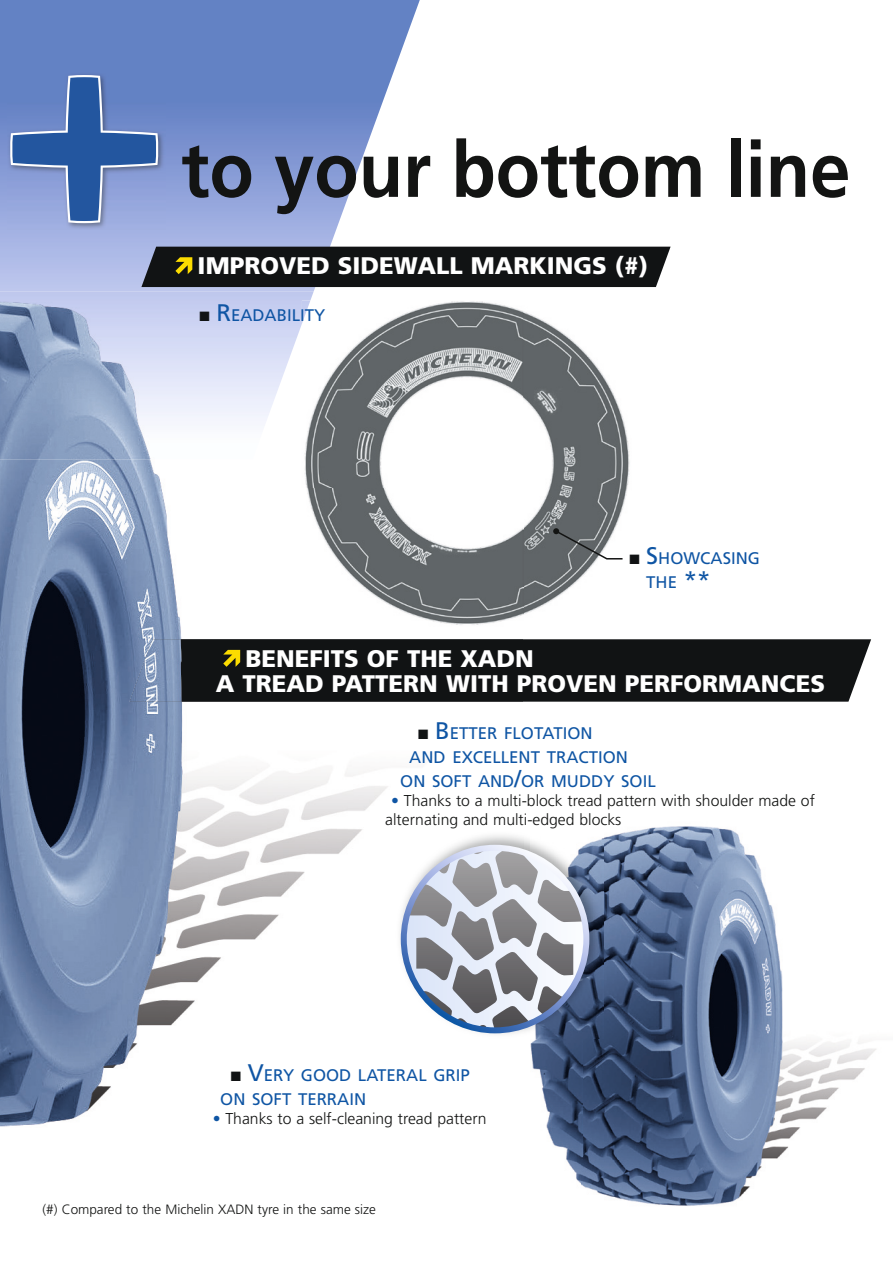
<style>
.page{position:relative;width:893px;height:1263px;background:#fff}
.page>*{position:absolute;margin:0;border:0;box-sizing:border-box;transform-origin:0 0}
.t1{font:700 78px "Frutiger";color:#131413;scale:.93 1}
.t2{font:900 24px/25.5px "Frutiger";color:#fff}
.t3{font:16.8px/24px "Frutiger";color:#0f55a4}
.t4{font:300 15.75px/19px "Frutiger";color:#131413}
.t5{font:300 13.5px "Frutiger";color:#131413}
.s1{color:#111314}
.s2{font-size:24px}
.s3{color:#0f55a4}
</style>
<div class="page">
<div style="left:523px;top:639px;width:348px;height:63px;background:#111314"></div>
<svg style="left:0;top:0;width:420px;height:292px"></svg>
<img style="left:523px;top:311px;width:107px;height:304px">
<img style="left:603px;top:826px;width:158px;height:44px">
<img style="left:582px;top:870px;width:294px;height:336px">
<img style="left:530px;top:1038px;width:52px;height:147px">
<img style="left:0;top:301px;width:523px;height:826px">
<img style="left:129px;top:639px;width:394px;height:63px">
<img style="left:0;top:292px;width:314px;height:167px">
<img style="left:302px;top:300px;width:8px;height:24px">
<img style="left:7px;top:72px;width:158px;height:158px">
<svg style="left:10px;top:75px;width:148px;height:148px"></svg>
<svg style="left:223px;top:650px;width:17px;height:17px"></svg>
<img style="left:396px;top:831px;width:207px;height:207px">
<svg style="left:401px;top:845px;width:188px;height:188px"></svg>
<div style="left:141px;top:247px;width:530px;height:40px;background:#111314"></div>
<svg style="left:553px;top:528px;width:69px;height:31px"></svg>
<h1 class="t1" style="left:181px;top:124px;width:721px">to your bottom line</h1>
<h2 class="t2" style="left:198px;top:253px;width:452px">IMPROVED SIDEWALL MARKINGS (#)</h2>
<p class="t3" style="left:199px;top:303px;width:127px"><span class="s1">■</span> <span class="s2">R</span>EADABILITY</p>
<p class="t3" style="left:646px;top:547px;width:115px;text-indent:-17px"><span class="s1">■</span> <span class="s2">S</span>HOWCASING<br>THE <span class="s2">**</span></p>
<h2 class="t2" style="left:216px;top:646px;width:611px;text-indent:30px">BENEFITS OF THE XADN<br>A TREAD PATTERN WITH PROVEN PERFORMANCES</h2>
<p class="t3" style="left:418px;top:721px;width:176px"><span class="s1">■</span> <span class="s2">B</span>ETTER FLOTATION</p>
<p class="t3" style="left:409px;top:745px;width:220px">AND EXCELLENT TRACTION</p>
<p class="t3" style="left:400px;top:769px;width:257px">ON SOFT AND<span class="s2">/</span>OR MUDDY SOIL</p>
<p class="t4" style="left:385px;top:791px;width:431px;text-indent:6px"><span class="s3">•</span> Thanks to a multi-block tread pattern with shoulder made of alternating and multi-edged blocks</p>
<p class="t3" style="left:220px;top:1063px;width:251px;text-indent:10px"><span class="s1">■</span> <span class="s2">V</span>ERY GOOD LATERAL GRIP<br>ON SOFT TERRAIN</p>
<p class="t4" style="left:213px;top:1109px;width:275px"><span class="s3">•</span> Thanks to a self-cleaning tread pattern</p>
<p class="t5" style="left:43px;top:1202px;width:335px">(#) Compared to the Michelin XADN tyre in the same size</p>
</div>
